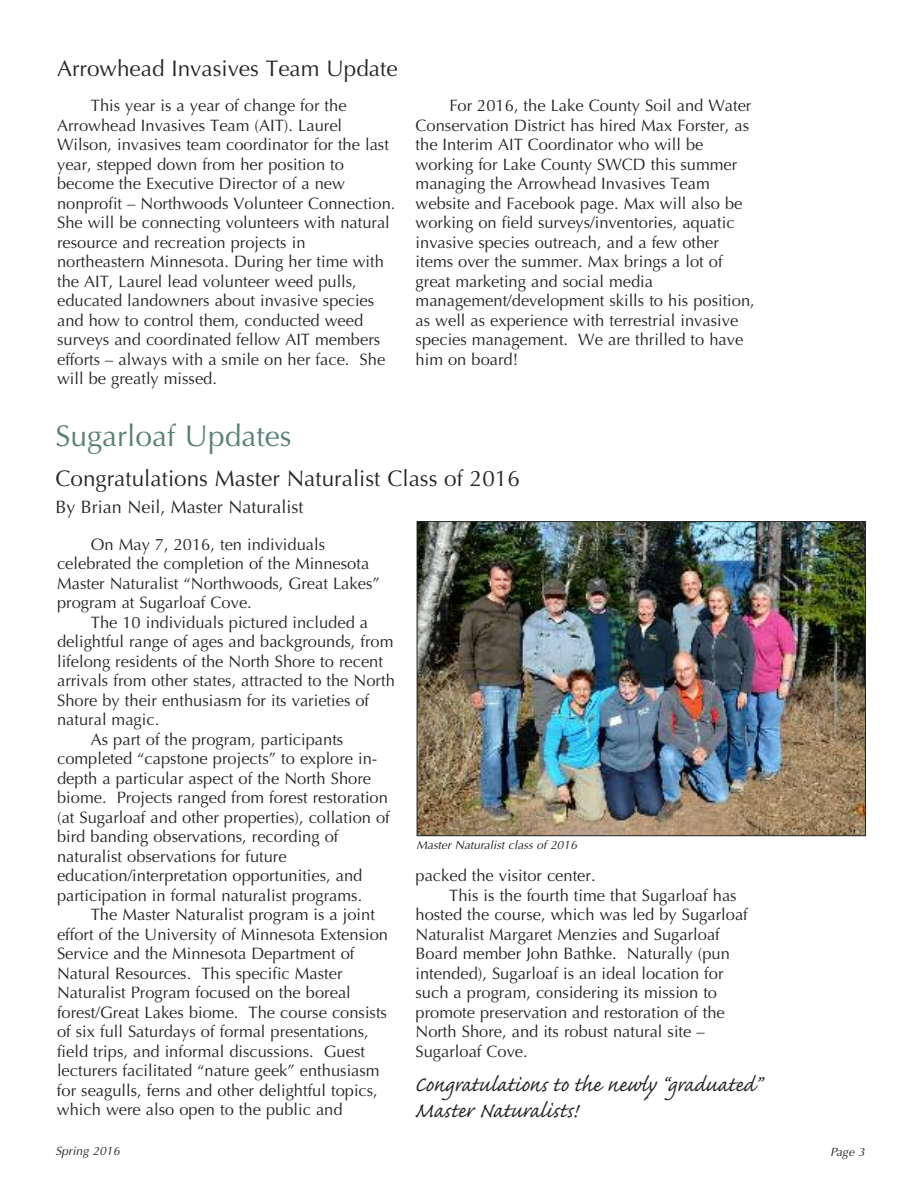
<style>
.page{position:relative;width:918px;height:1188px;background:#fff}
.page>*{position:absolute;margin:0;border:0;box-sizing:border-box;transform-origin:0 0}
.t1{font:30px "Optima";color:#597f77}
.t2{font:27px/25.5px "Caflisch Script Pro";color:#272627}
.t3{font:22.5px "Optima";color:#272627}
.t4{font:18px "Optima";color:#272627}
.t5{font:16.5px/19.5px "Optima";color:#272627}
.t6{font:italic 12px "Optima";color:#272627}
</style>
<div class="page">
<img style="left:419px;top:523px;width:445px;height:311px">
<div style="left:417px;top:521px;width:449px;height:315px;border:1px solid #272627"></div>
<h3 class="t3" style="left:57px;top:55px;width:342px">Arrowhead Invasives Team Update</h3>
<p class="t5" style="left:57px;top:96px;width:340px;text-indent:34px">This year is a year of change for the Arrowhead Invasives Team (AIT). Laurel Wilson, invasives team coordinator for the last year, stepped down from her position to become the Executive Director of a new nonprofit – Northwoods volunteer Connection.<br>She will be connecting volunteers with natural resource and recreation projects in northeastern Minnesota. During her time with the AIT, Laurel lead volunteer weed pulls, educated landowners about invasive species and how to control them, conducted weed surveys and coordinated fellow AIT members efforts – always with a smile on her face. She will be greatly missed.</p>
<p class="t5" style="left:416px;top:96px;width:341px;text-indent:34px">For 2016, the Lake County Soil and Water Conservation District has hired Max Forster, as the Interim AIT Coordinator who will be working for Lake County SWCD this summer managing the Arrowhead Invasives Team website and Facebook page. Max will also be working on field surveys/inventories, aquatic invasive species outreach, and a few other items over the summer. Max brings a lot of great marketing and social media management/development skills to his position, as well as experience with terrestrial invasive species management. We are thrilled to have him on board!</p>
<h1 class="t1" style="left:56px;top:418px;width:237px">Sugarloaf Updates</h1>
<h3 class="t3" style="left:56px;top:465px;width:466px">Congratulations Master Naturalist Class of 2016</h3>
<p class="t4" style="left:56px;top:496px;width:249px">By Brian Neil, Master Naturalist</p>
<p class="t5" style="left:57px;top:535px;width:324px;text-indent:34px">On May 7, 2016, ten individuals celebrated the completion of the Minnesota Master Naturalist “Northwoods, Great Lakes” program at Sugarloaf Cove.</p>
<p class="t5" style="left:91px;top:613px;width:279px">The 10 individuals pictured included a</p>
<p class="t5" style="left:57px;top:632px;width:338px">delightful range of ages and backgrounds, from</p>
<p class="t5" style="left:57px;top:652px;width:327px">lifelong residents of the North Shore to recent</p>
<p class="t5" style="left:57px;top:671px;width:339px">arrivals from other states, attracted to the North</p>
<p class="t5" style="left:57px;top:691px;width:314px">Shore by their enthusiasm for its varieties of</p>
<p class="t5" style="left:57px;top:710px;width:104px">natural magic.</p>
<p class="t5" style="left:91px;top:730px;width:254px">As part of the program, participants</p>
<p class="t5" style="left:57px;top:749px;width:322px">completed “capstone projects” to explore in-</p>
<p class="t5" style="left:57px;top:769px;width:316px">depth a particular aspect of the North Shore</p>
<p class="t5" style="left:57px;top:788px;width:332px">biome. Projects ranged from forest restoration</p>
<p class="t5" style="left:57px;top:808px;width:334px">(at Sugarloaf and other properties), collation of</p>
<p class="t5" style="left:57px;top:827px;width:283px">bird banding observations, recording of</p>
<p class="t5" style="left:57px;top:847px;width:231px">naturalist observations for future</p>
<p class="t5" style="left:57px;top:866px;width:307px">education/interpretation opportunities, and</p>
<p class="t5" style="left:57px;top:886px;width:307px">participation in formal naturalist programs.</p>
<p class="t5" style="left:91px;top:905px;width:286px">The Master Naturalist program is a joint</p>
<p class="t5" style="left:57px;top:925px;width:332px">effort of the University of Minnesota Extension</p>
<p class="t5" style="left:57px;top:944px;width:299px">Service and the Minnesota Department of</p>
<p class="t5" style="left:57px;top:964px;width:287px">Natural Resources. This specific Master</p>
<p class="t5" style="left:57px;top:983px;width:295px">Naturalist Program focused on the boreal</p>
<p class="t5" style="left:57px;top:1003px;width:332px">forest/Great Lakes biome. The course consists</p>
<p class="t5" style="left:57px;top:1022px;width:313px">of six full Saturdays of formal presentations,</p>
<p class="t5" style="left:57px;top:1042px;width:310px">field trips, and informal discussions. Guest</p>
<p class="t5" style="left:57px;top:1061px;width:324px">lecturers facilitated “nature geek” enthusiasm</p>
<p class="t5" style="left:57px;top:1081px;width:322px">for seagulls, ferns and other delightful topics,</p>
<p class="t5" style="left:57px;top:1100px;width:287px">which were also open to the public and</p>
<p class="t6" style="left:416px;top:838px;width:162px">Master Naturalist class of 2016</p>
<p class="t5" style="left:415px;top:866px;width:182px">packed the visitor center.</p>
<p class="t5" style="left:449px;top:886px;width:289px">This is the fourth time that Sugarloaf has</p>
<p class="t5" style="left:416px;top:905px;width:334px">hosted the course, which was led by Sugarloaf</p>
<p class="t5" style="left:416px;top:925px;width:306px">Naturalist Margaret Menzies and Sugarloaf</p>
<p class="t5" style="left:416px;top:944px;width:316px">Board member John Bathke. Naturally (pun</p>
<p class="t5" style="left:416px;top:964px;width:310px">intended), Sugarloaf is an ideal location for</p>
<p class="t5" style="left:416px;top:983px;width:303px">such a program, considering its mission to</p>
<p class="t5" style="left:416px;top:1003px;width:311px">promote preservation and restoration of the</p>
<p class="t5" style="left:416px;top:1022px;width:291px">North Shore, and its robust natural site –</p>
<p class="t5" style="left:416px;top:1042px;width:114px">Sugarloaf Cove.</p>
<h2 class="t2" style="left:414px;top:1069px;width:348px">Congratulations to the newly “graduated”<br>Master Naturalists!</h2>
<p class="t6" style="left:55px;top:1144px;width:66px">Spring 2016</p>
<p class="t6" style="left:830px;top:1144px;width:36px">Page 3</p>
</div>
